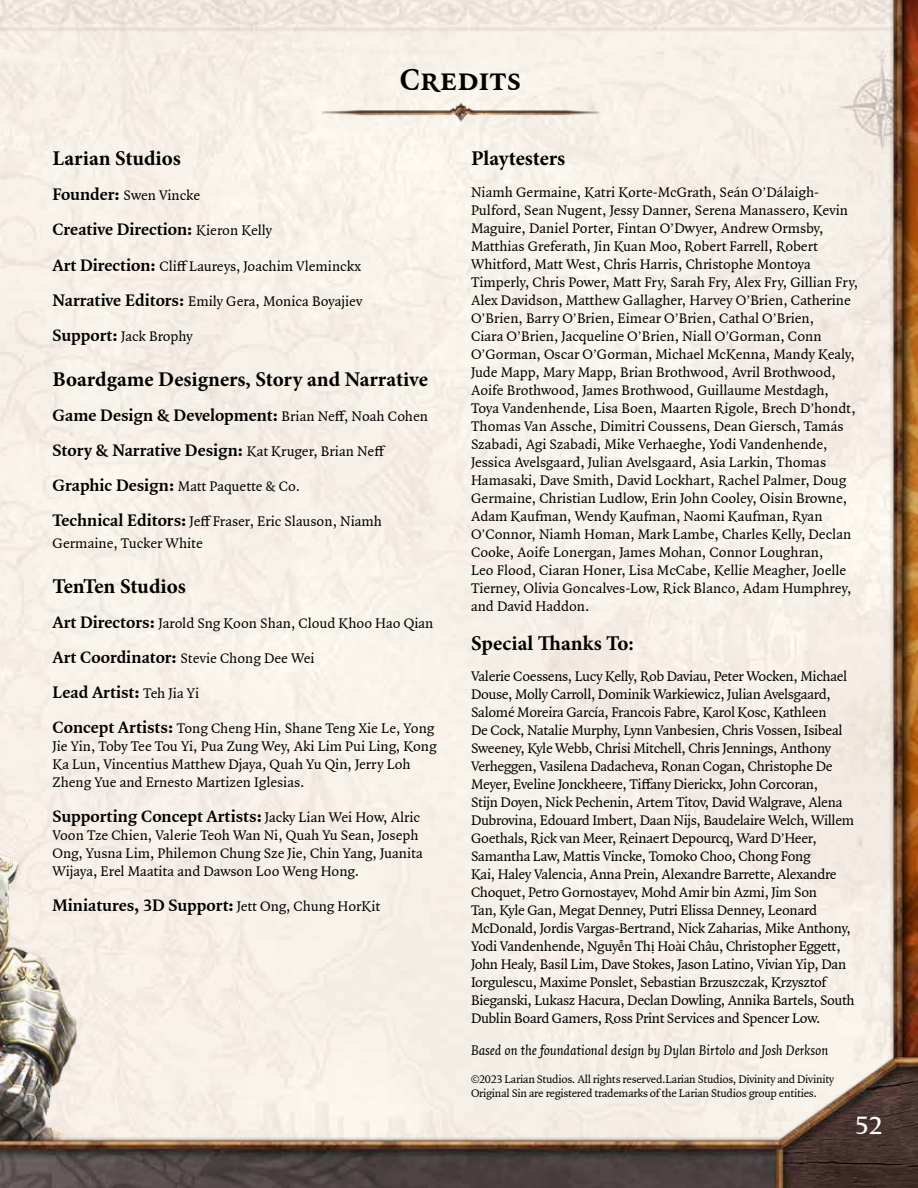
<style>
.page{position:relative;width:918px;height:1188px;background:#fff}
.page>*{position:absolute;margin:0;border:0;box-sizing:border-box;transform-origin:0 0}
.t1{font:700 33px "Quadraat Sc Offc Pro";color:#000}
.t2{font:600 27px "Quadraat Offc Pro";color:#fff}
.t3{font:700 21px "Minion Pro";color:#000}
.t4{font:700 18px/35.1px "Quadraat Offc Pro";color:#000}
.t5{font:15px/18px "Quadraat Offc Pro";letter-spacing:-.01em;color:#000}
.t6{font:italic 15px "Quadraat Offc Pro";color:#000}
.t7{font:12px/14.4px "Quadraat Offc Pro";letter-spacing:-.02em;color:#000}
.s1{font-weight:700;font-size:18px}
.s2{font-weight:400;font-size:15px}
.s3{font-family:"Minion Pro"}
</style>
<div class="page">
<div style="left:0;top:0;width:918px;height:1188px;background:#000;opacity:.75"></div>
<img style="left:320px;top:101px;width:281px;height:22px">
<h1 class="t1" style="left:400px;top:57px;width:123px">Credits</h1>
<h3 class="t3" style="left:52px;top:144px;width:130px">Larian Studios</h3>
<p class="t5" style="left:52px;top:186px;width:149px"><span class="s1">Founder:</span> Swen Vincke</p>
<p class="t4" style="left:52px;top:212px;width:221px">Creative Direction: <span class="s2">Kieron Kelly</span></p>
<p class="t5" style="left:52px;top:257px;width:310px"><span class="s1">Art Direction:</span> Cliff Laureys, Joachim Vleminckx</p>
<p class="t5" style="left:52px;top:292px;width:312px"><span class="s1">Narrative Editors:</span> Emily Gera, Monica Boyajiev</p>
<p class="t5" style="left:52px;top:327px;width:142px"><span class="s1">Support:</span> Jack Brophy</p>
<h3 class="t3" style="left:52px;top:364px;width:377px">Boardgame Designers, Story and Narrative</h3>
<p class="t4" style="left:52px;top:397px;width:377px">Game Design &amp; Development: <span class="s2">Brian Neff, Noah Cohen<br></span>Story &amp; Narrative Design: <span class="s2">Kat Kruger, Brian Neff</span></p>
<p class="t5" style="left:52px;top:477px;width:249px"><span class="s1">Graphic Design:</span> Matt Paquette &amp; Co.</p>
<p class="t5" style="left:52px;top:510px;width:331px;line-height:21.6px"><span class="s1">Technical Editors:</span> Jeff Fraser, Eric Slauson, Niamh<br>Germaine, Tucker White</p>
<h3 class="t3" style="left:52px;top:571px;width:135px">TenTen Studios</h3>
<p class="t5" style="left:52px;top:614px;width:383px"><span class="s1">Art Directors:</span> Jarold Sng Koon Shan, Cloud Khoo Hao Qian</p>
<p class="t5" style="left:52px;top:649px;width:264px"><span class="s1">Art Coordinator:</span> Stevie Chong Dee Wei</p>
<p class="t4" style="left:52px;top:674px;width:148px">Lead Artist: <span class="s2">Teh Jia Yi</span></p>
<p class="t5" style="left:52px;top:719px;width:386px"><span class="s1">Concept Artists:</span> Tong Cheng Hin, Shane Teng Xie Le, Yong Jie Yin, Toby Tee Tou Yi, Pua Zung Wey, Aki Lim Pui Ling, Kong Ka Lun, Vincentius Matthew Djaya, Quah Yu Qin, Jerry Loh Zheng Yue and Ernesto Martizen Iglesias.</p>
<p class="t4" style="left:52px;top:799px;width:369px">Supporting Concept Artists: <span class="s2">Jacky Lian Wei How, Alric</span></p>
<p class="t5" style="left:53px;top:826px;width:372px">Voon Tze Chien, Valerie Teoh Wan Ni, Quah Yu Sean, Joseph<br>Ong, Yusna Lim, Philemon Chung Sze Jie, Chin Yang, Juanita<br>Wijaya, Erel Maatita and Dawson Loo Weng Hong.</p>
<p class="t4" style="left:52px;top:888px;width:329px">Miniatures, 3D Support: <span class="s2">Jett Ong, Chung HorKit</span></p>
<h3 class="t3" style="left:471px;top:144px;width:96px">Playtesters</h3>
<p class="t5" style="left:471px;top:183px;width:389px">Niamh Germaine, Katri Korte-McGrath, Seán O’Dálaigh-Pulford, Sean Nugent, Jessy Danner, Serena Manassero, Kevin Maguire, Daniel Porter, Fintan O’Dwyer, Andrew Ormsby, Matthias Greferath, Jin Kuan Moo, Robert Farrell, Robert Whitford, Matt West, Chris Harris, Christophe Montoya Timperly, Chris Power, Matt Fry, Sarah Fry, Alex Fry, Gillian Fry, Alex Davidson, Matthew Gallagher, Harvey O’Brien, Catherine O’Brien, Barry O’Brien, Eimear O’Brien, Cathal O’Brien,<br>Ciara O’Brien, Jacqueline O’Brien, Niall O’Gorman, Conn O’Gorman, Oscar O’Gorman, Michael McKenna, Mandy Kealy, Jude Mapp, Mary Mapp, Brian Brothwood, Avril Brothwood, Aoife Brothwood, James Brothwood, Guillaume Mestdagh, Toya Vandenhende, Lisa Boen, Maarten Rigole, Brech D’hondt, Thomas Van Assche, Dimitri Coussens, Dean Giersch, Tamás Szabadi, Agi Szabadi, Mike Verhaeghe, Yodi Vandenhende, Jessica Avelsgaard, Julian Avelsgaard, Asia Larkin, Thomas Hamasaki, Dave Smith, David Lockhart, Rachel Palmer, Doug Germaine, Christian Ludlow, Erin John Cooley, Oisin Browne, Adam Kaufman, Wendy Kaufman, Naomi Kaufman, Ryan O’Connor, Niamh Homan, Mark Lambe, Charles Kelly, Declan Cooke, Aoife Lonergan, James Mohan, Connor Loughran,<br>Leo Flood, Ciaran Honer, Lisa McCabe, Kellie Meagher, Joelle Tierney, Olivia Goncalves-Low, Rick Blanco, Adam Humphrey, and David Haddon.</p>
<h3 class="t3" style="left:471px;top:628px;width:164px">Special Thanks To:</h3>
<p class="t5" style="left:471px;top:667px;width:385px">Valerie Coessens, Lucy Kelly, Rob Daviau, Peter Wocken, Michael Douse, Molly Carroll, Dominik Warkiewicz, Julian Avelsgaard, Salomé Moreira García, Francois Fabre, Karol Kosc, Kathleen<br>De Cock, Natalie Murphy, Lynn Vanbesien, Chris Vossen, Isibeal Sweeney, Kyle Webb, Chrisi Mitchell, Chris Jennings, Anthony Verheggen, Vasilena Dadacheva, Ronan Cogan, Christophe De Meyer, Eveline Jonckheere, Tiffany Dierickx, John Corcoran,<br>Stijn Doyen, Nick Pechenin, Artem Titov, David Walgrave, Alena Dubrovina, Edouard Imbert, Daan Nijs, Baudelaire Welch, Willem Goethals, Rick van Meer, Reinaert Depourcq, Ward D’Heer, Samantha Law, Mattis Vincke, Tomoko Choo, Chong Fong<br>Kai, Haley Valencia, Anna Prein, Alexandre Barrette, Alexandre Choquet, Petro Gornostayev, Mohd Amir bin Azmi, Jim Son<br>Tan, Kyle Gan, Megat Denney, Putri Elissa Denney, Leonard McDonald, Jordis Vargas-Bertrand, Nick Zaharias, Mike Anthony, Yodi Vandenhende, Nguy<span class="s3">ễ</span>n Th<span class="s3">ị</span> Hoài Châu, Christopher Eggett, John Healy, Basil Lim, Dave Stokes, Jason Latino, Vivian Yip, Dan Iorgulescu, Maxime Ponslet, Sebastian Brzuszczak, Krzysztof Bieganski, Lukasz Hacura, Declan Dowling, Annika Bartels, South Dublin Board Gamers, Ross Print Services and Spencer Low.</p>
<p class="t6" style="left:471px;top:1040px;width:359px">Based on the foundational design by Dylan Birtolo and Josh Derkson</p>
<p class="t7" style="left:471px;top:1071px;width:365px">©2023 Larian Studios. All rights reserved.Larian Studios, Divinity and Divinity<br>Original Sin are registered trademarks of the Larian Studios group entities.</p>
<h2 class="t2" style="left:855px;top:1107px;width:29px">52</h2>
</div>
